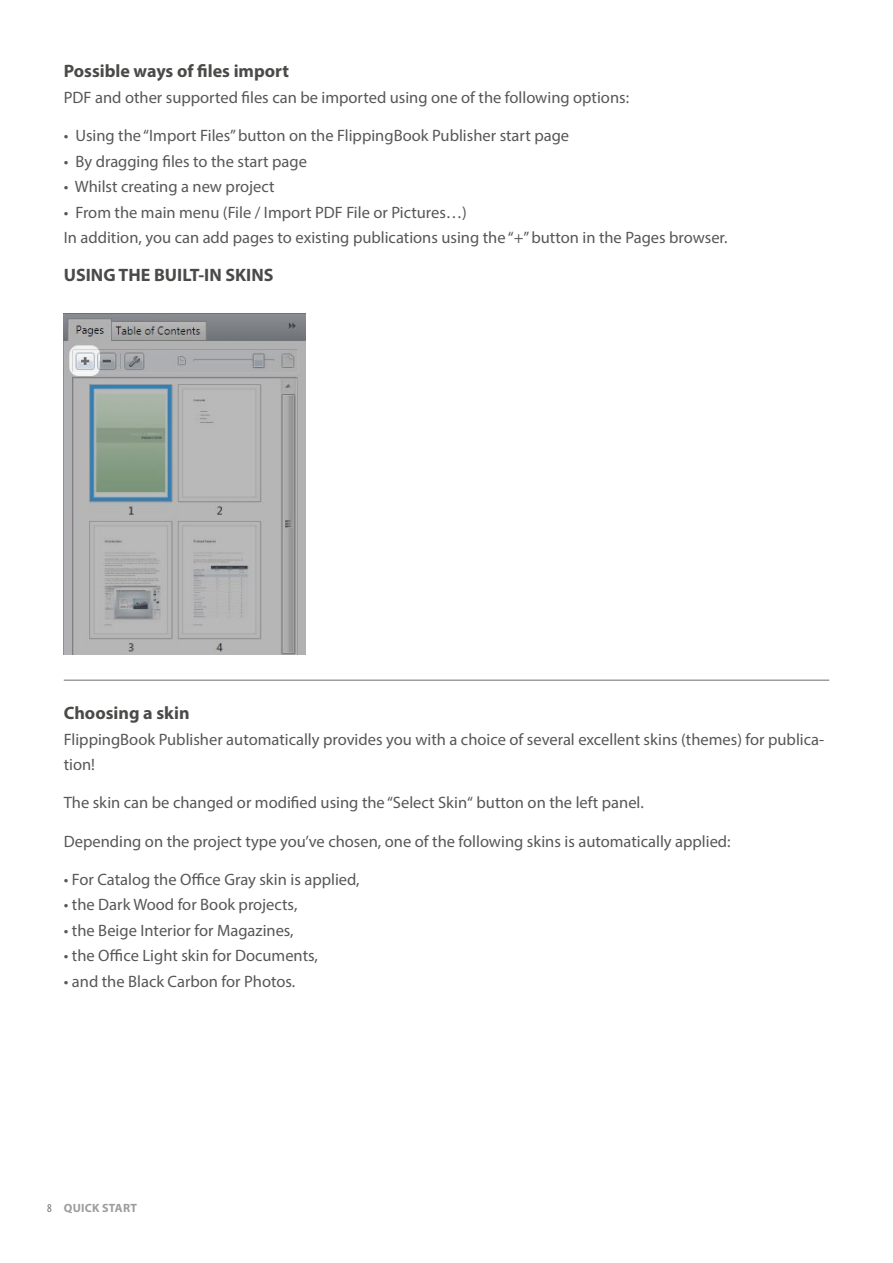
<style>
.page{position:relative;width:893px;height:1263px;background:#fff}
.page>*{position:absolute;margin:0;border:0;box-sizing:border-box;transform-origin:0 0}
.t1{font:700 18px "Myriad Pro";color:#4a4a49}
.t2{font:16.5px/25.5px "Myriad Pro";color:#575756}
.t3{font:700 12px "Myriad Pro";letter-spacing:.02em;color:#9d9d9c}
.s1{font-weight:400;font-stretch:condensed;color:#706f6f}
</style>
<div class="page">
<img style="left:64px;top:314px;width:241px;height:341px">
<hr style="left:64px;top:679px;width:765px;height:2px;background:#9d9d9c">
<p class="t1" style="left:64px;top:59px;width:227px">Possible ways of files import</p>
<p class="t2" style="left:64px;top:84px;width:567px">PDF and other supported files can be imported using one of the following options:</p>
<p class="t2" style="left:64px;top:123px;width:507px">• Using the “Import Files” button on the FlippingBook Publisher start page</p>
<p class="t2" style="left:64px;top:148px;width:245px">• By dragging files to the start page</p>
<p class="t2" style="left:64px;top:173px;width:212px">• Whilst creating a new project</p>
<p class="t2" style="left:64px;top:199px;width:665px">• From the main menu (File / Import PDF File or Pictures…)<br>In addition, you can add pages to existing publications using the “+” button in the Pages browser.</p>
<p class="t1" style="left:64px;top:263px;width:211px">USING THE BUILT-IN SKINS</p>
<p class="t1" style="left:64px;top:701px;width:127px">Choosing a skin</p>
<p class="t2" style="left:64px;top:726px;width:762px">FlippingBook Publisher automatically provides you with a choice of several excellent skins (themes) for publica&shy;tion!</p>
<p class="t2" style="left:64px;top:790px;width:581px">The skin can be changed or modified using the “Select Skin“ button on the left panel.</p>
<p class="t2" style="left:64px;top:828px;width:668px">Depending on the project type you’ve chosen, one of the following skins is automatically applied:</p>
<p class="t2" style="left:64px;top:866px;width:297px">• For Catalog the Office Gray skin is applied,</p>
<p class="t2" style="left:64px;top:892px;width:235px">• the Dark Wood for Book projects,</p>
<p class="t2" style="left:64px;top:917px;width:231px">• the Beige Interior for Magazines,</p>
<p class="t2" style="left:64px;top:943px;width:256px">• the Office Light skin for Documents,</p>
<p class="t2" style="left:64px;top:968px;width:233px">• and the Black Carbon for Photos.</p>
<p class="t3" style="left:47px;top:1200px;width:91px"><span class="s1">8</span> QUICK START</p>
</div>
